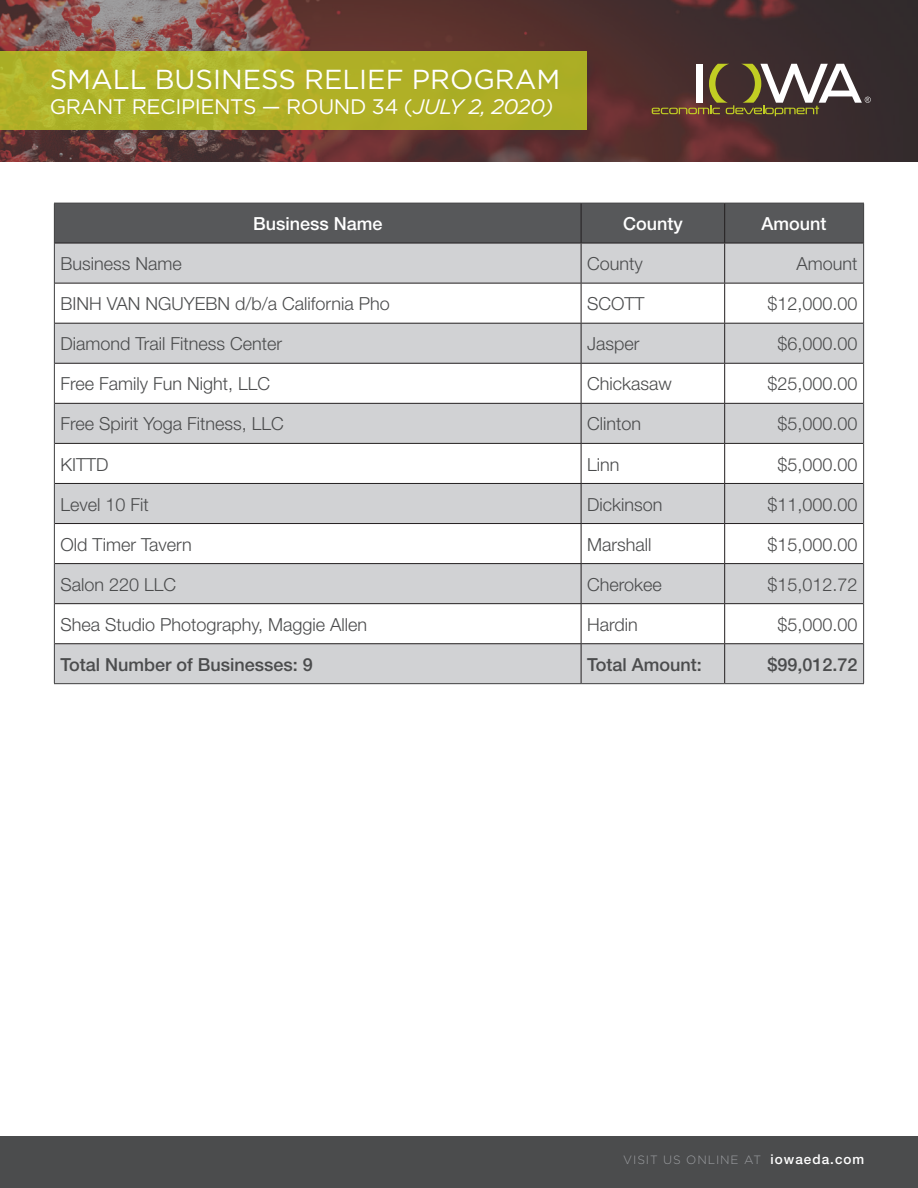
<style>
.page{position:relative;width:918px;height:1188px;background:#fff}
.page>*{position:absolute;margin:0;border:0;box-sizing:border-box;transform-origin:0 0}
.t1{font:27.45px "Gotham";color:#fff}
.t2{font:21px "Gotham";letter-spacing:-.02em;color:#fff}
.t3{font:300 18px "Helvetica Neue";color:#4b4c4d}
.t4{font:500 18px "Helvetica Neue";color:#4b4c4d}
.t5{font:500 18px "Helvetica Neue";color:#fff}
.t6{font:300 12px "Gotham";letter-spacing:.075em;color:#9d9fa2}
.s1{font-style:italic}
.s2{font-family:"Helvetica Neue";font-weight:500;font-size:13.5px;color:#fff}
</style>
<div class="page">
<div style="left:0;top:1137px;width:918px;height:51px;background:#4b4c4d"></div>
<svg style="left:0;top:0;width:918px;height:161px;background:#5b3937"></svg>
<div style="left:0;top:51px;width:587px;height:78px;background:#afaf26"></div>
<svg style="left:652px;top:64px;width:219px;height:52px;background:#6c5e4e"></svg>
<div style="left:55px;top:204px;width:808px;height:39px;background:#57585a"></div>
<svg style="left:55px;top:244px;width:808px;height:439px;fill:#d1d2d4"></svg>
<hr style="left:54px;top:243px;width:1px;height:40px;background:#3e3e3f">
<hr style="left:863px;top:243px;width:1px;height:40px;background:#3e3e3f">
<hr style="left:54px;top:283px;width:1px;height:40px;background:#3e3e3f">
<hr style="left:863px;top:283px;width:1px;height:40px;background:#3e3e3f">
<hr style="left:54px;top:323px;width:1px;height:40px;background:#3e3e3f">
<hr style="left:863px;top:323px;width:1px;height:40px;background:#3e3e3f">
<hr style="left:54px;top:363px;width:1px;height:40px;background:#3e3e3f">
<hr style="left:863px;top:363px;width:1px;height:40px;background:#3e3e3f">
<hr style="left:54px;top:403px;width:1px;height:40px;background:#3e3e3f">
<hr style="left:863px;top:403px;width:1px;height:40px;background:#3e3e3f">
<hr style="left:54px;top:443px;width:1px;height:40px;background:#3e3e3f">
<hr style="left:863px;top:443px;width:1px;height:40px;background:#3e3e3f">
<hr style="left:54px;top:483px;width:1px;height:41px;background:#3e3e3f">
<hr style="left:863px;top:483px;width:1px;height:41px;background:#3e3e3f">
<hr style="left:54px;top:524px;width:1px;height:40px;background:#3e3e3f">
<hr style="left:863px;top:524px;width:1px;height:40px;background:#3e3e3f">
<hr style="left:54px;top:564px;width:1px;height:40px;background:#3e3e3f">
<hr style="left:863px;top:564px;width:1px;height:40px;background:#3e3e3f">
<hr style="left:54px;top:604px;width:1px;height:40px;background:#3e3e3f">
<hr style="left:863px;top:604px;width:1px;height:40px;background:#3e3e3f">
<hr style="left:54px;top:644px;width:1px;height:39px;background:#3e3e3f">
<hr style="left:863px;top:644px;width:1px;height:39px;background:#3e3e3f">
<hr style="left:581px;top:243px;width:1px;height:40px;background:#231f20">
<hr style="left:724px;top:243px;width:1px;height:40px;background:#231f20">
<hr style="left:55px;top:283px;width:526px;height:1px;background:#231f20">
<hr style="left:581px;top:283px;width:144px;height:1px;background:#231f20">
<hr style="left:581px;top:283px;width:1px;height:40px;background:#231f20">
<hr style="left:725px;top:283px;width:138px;height:1px;background:#231f20">
<hr style="left:724px;top:283px;width:1px;height:40px;background:#231f20">
<hr style="left:55px;top:323px;width:526px;height:1px;background:#231f20">
<hr style="left:581px;top:323px;width:144px;height:1px;background:#231f20">
<hr style="left:581px;top:324px;width:1px;height:39px;background:#231f20">
<hr style="left:725px;top:323px;width:138px;height:1px;background:#231f20">
<hr style="left:724px;top:324px;width:1px;height:39px;background:#231f20">
<hr style="left:55px;top:363px;width:526px;height:1px;background:#231f20">
<hr style="left:581px;top:363px;width:144px;height:1px;background:#231f20">
<hr style="left:581px;top:364px;width:1px;height:39px;background:#231f20">
<hr style="left:725px;top:363px;width:138px;height:1px;background:#231f20">
<hr style="left:724px;top:364px;width:1px;height:39px;background:#231f20">
<hr style="left:55px;top:403px;width:526px;height:1px;background:#231f20">
<hr style="left:581px;top:403px;width:144px;height:1px;background:#231f20">
<hr style="left:581px;top:404px;width:1px;height:39px;background:#231f20">
<hr style="left:725px;top:403px;width:138px;height:1px;background:#231f20">
<hr style="left:724px;top:404px;width:1px;height:39px;background:#231f20">
<hr style="left:55px;top:443px;width:526px;height:1px;background:#231f20">
<hr style="left:581px;top:443px;width:144px;height:1px;background:#231f20">
<hr style="left:581px;top:444px;width:1px;height:39px;background:#231f20">
<hr style="left:725px;top:443px;width:138px;height:1px;background:#231f20">
<hr style="left:724px;top:444px;width:1px;height:39px;background:#231f20">
<hr style="left:55px;top:483px;width:526px;height:1px;background:#231f20">
<hr style="left:581px;top:483px;width:144px;height:1px;background:#231f20">
<hr style="left:581px;top:484px;width:1px;height:39px;background:#231f20">
<hr style="left:725px;top:483px;width:138px;height:1px;background:#231f20">
<hr style="left:724px;top:484px;width:1px;height:39px;background:#231f20">
<hr style="left:55px;top:523px;width:526px;height:1px;background:#231f20">
<hr style="left:581px;top:523px;width:144px;height:1px;background:#231f20">
<hr style="left:581px;top:524px;width:1px;height:39px;background:#231f20">
<hr style="left:725px;top:523px;width:138px;height:1px;background:#231f20">
<hr style="left:724px;top:524px;width:1px;height:39px;background:#231f20">
<hr style="left:55px;top:563px;width:526px;height:1px;background:#231f20">
<hr style="left:581px;top:563px;width:144px;height:1px;background:#231f20">
<hr style="left:581px;top:564px;width:1px;height:39px;background:#231f20">
<hr style="left:725px;top:563px;width:138px;height:1px;background:#231f20">
<hr style="left:724px;top:564px;width:1px;height:39px;background:#231f20">
<hr style="left:55px;top:603px;width:526px;height:1px;background:#231f20">
<hr style="left:581px;top:603px;width:144px;height:1px;background:#231f20">
<hr style="left:581px;top:604px;width:1px;height:39px;background:#231f20">
<hr style="left:725px;top:603px;width:138px;height:1px;background:#231f20">
<hr style="left:724px;top:604px;width:1px;height:39px;background:#231f20">
<hr style="left:55px;top:643px;width:526px;height:1px;background:#231f20">
<hr style="left:581px;top:643px;width:144px;height:1px;background:#231f20">
<hr style="left:581px;top:644px;width:1px;height:39px;background:#231f20">
<hr style="left:725px;top:643px;width:138px;height:1px;background:#231f20">
<hr style="left:724px;top:644px;width:1px;height:39px;background:#231f20">
<hr style="left:54px;top:683px;width:527px;height:1px;background:#3e3e3f">
<hr style="left:581px;top:683px;width:144px;height:1px;background:#3e3e3f">
<hr style="left:725px;top:683px;width:139px;height:1px;background:#3e3e3f">
<hr style="left:54px;top:203px;width:527px;height:1px;background:#3e3e3f">
<hr style="left:54px;top:203px;width:1px;height:40px;background:#3e3e3f">
<hr style="left:581px;top:203px;width:144px;height:1px;background:#3e3e3f">
<hr style="left:725px;top:203px;width:139px;height:1px;background:#3e3e3f">
<hr style="left:863px;top:203px;width:1px;height:40px;background:#3e3e3f">
<hr style="left:581px;top:203px;width:1px;height:40px;background:#231f20">
<hr style="left:724px;top:203px;width:1px;height:40px;background:#231f20">
<hr style="left:55px;top:243px;width:526px;height:1px;background:#231f20">
<hr style="left:581px;top:243px;width:144px;height:1px;background:#231f20">
<hr style="left:725px;top:243px;width:138px;height:1px;background:#231f20">
<p class="t1" style="left:50px;top:61px;width:512px">SMALL BUSINESS RELIEF PROGRAM</p>
<p class="t2" style="left:50px;top:93px;width:506px">GRANT RECIPIENTS — ROUND 34 (<span class="s1">JULY 2, 2020)</span></p>
<p class="t5" style="left:253px;top:213px;width:131px">Business Name</p>
<p class="t5" style="left:623px;top:213px;width:61px">County</p>
<p class="t5" style="left:762px;top:213px;width:66px">Amount</p>
<p class="t3" style="left:60px;top:253px;width:123px">Business Name</p>
<p class="t3" style="left:587px;top:253px;width:57px">County</p>
<p class="t3" style="left:797px;top:253px;width:63px">Amount</p>
<p class="t3" style="left:60px;top:293px;width:331px">BINH VAN NGUYEBN d/b/a California Pho</p>
<p class="t3" style="left:587px;top:293px;width:59px">SCOTT</p>
<p class="t3" style="left:768px;top:293px;width:92px">$12,000.00</p>
<p class="t3" style="left:60px;top:333px;width:223px">Diamond Trail Fitness Center</p>
<p class="t3" style="left:587px;top:333px;width:54px">Jasper</p>
<p class="t3" style="left:778px;top:333px;width:82px">$6,000.00</p>
<p class="t3" style="left:60px;top:373px;width:211px">Free Family Fun Night, LLC</p>
<p class="t3" style="left:587px;top:373px;width:86px">Chickasaw</p>
<p class="t3" style="left:768px;top:373px;width:92px">$25,000.00</p>
<p class="t3" style="left:60px;top:413px;width:225px">Free Spirit Yoga Fitness, LLC</p>
<p class="t3" style="left:587px;top:413px;width:56px">Clinton</p>
<p class="t3" style="left:778px;top:413px;width:82px">$5,000.00</p>
<p class="t3" style="left:60px;top:453px;width:50px">KITTD</p>
<p class="t3" style="left:587px;top:453px;width:34px">Linn</p>
<p class="t3" style="left:778px;top:453px;width:82px">$5,000.00</p>
<p class="t3" style="left:60px;top:493px;width:90px">Level 10 Fit</p>
<p class="t3" style="left:587px;top:493px;width:77px">Dickinson</p>
<p class="t3" style="left:768px;top:493px;width:92px">$11,000.00</p>
<p class="t3" style="left:60px;top:533px;width:133px">Old Timer Tavern</p>
<p class="t3" style="left:587px;top:533px;width:66px">Marshall</p>
<p class="t3" style="left:768px;top:533px;width:92px">$15,000.00</p>
<p class="t3" style="left:60px;top:573px;width:117px">Salon 220 LLC</p>
<p class="t3" style="left:587px;top:573px;width:76px">Cherokee</p>
<p class="t3" style="left:768px;top:573px;width:92px">$15,012.72</p>
<p class="t3" style="left:60px;top:613px;width:308px">Shea Studio Photography, Maggie Allen</p>
<p class="t3" style="left:587px;top:613px;width:52px">Hardin</p>
<p class="t3" style="left:778px;top:613px;width:82px">$5,000.00</p>
<p class="t4" style="left:60px;top:654px;width:254px">Total Number of Businesses: 9</p>
<p class="t4" style="left:587px;top:654px;width:116px">Total Amount:</p>
<p class="t4" style="left:768px;top:654px;width:92px">$99,012.72</p>
<p class="t6" style="left:623px;top:1152px;width:243px">VISIT US ONLINE AT <span class="s2">iowaeda.com</span></p>
</div>
